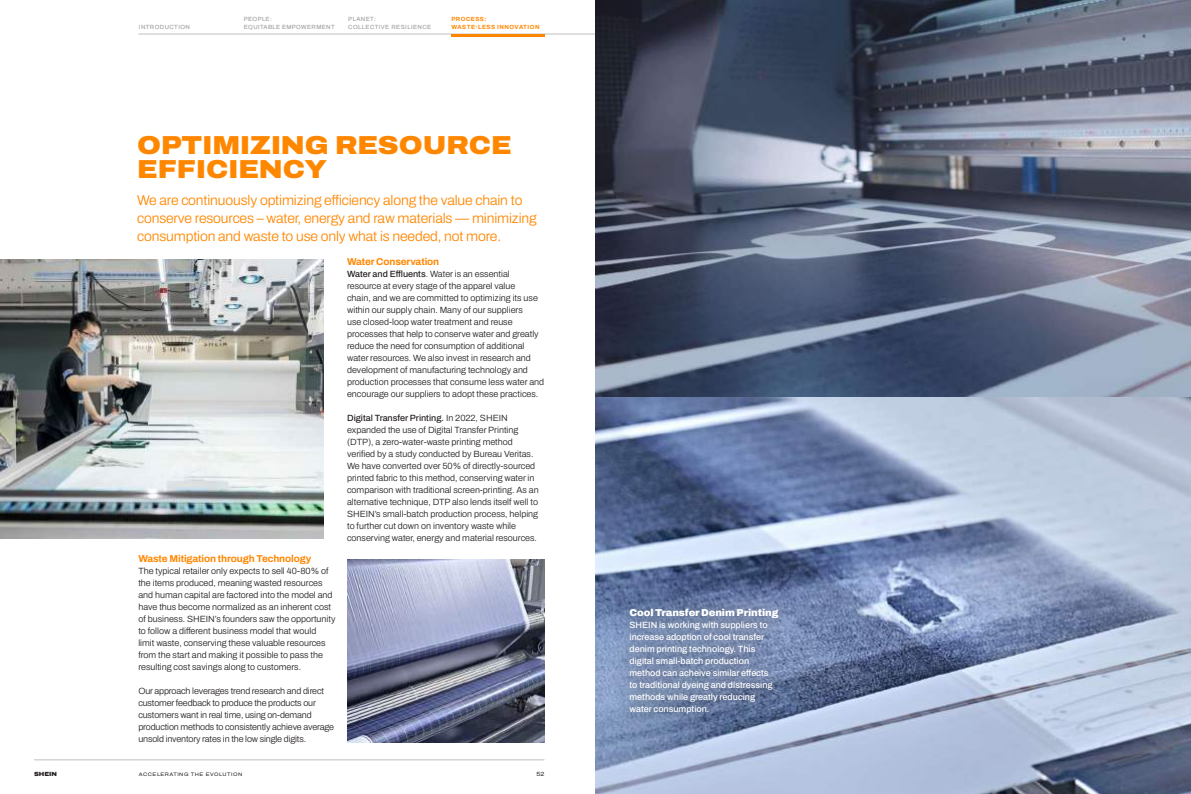
<style>
.page{position:relative;width:1191px;height:794px;background:#fff}
.page>*{position:absolute;margin:0;border:0;box-sizing:border-box;transform-origin:0 0}
.t1{font:900 26px/24px "Archivo Semi Expanded";color:#ff8700}
.t2{font:300 14px/18px "Archivo";letter-spacing:-.01em;color:#ff8700}
.t3{font:700 10px "Archivo";letter-spacing:-.01em;color:#ff8700}
.t4{font:900 10px "Archivo";letter-spacing:-.01em;color:#fff}
.t5{font:300 9px/12px "Archivo";color:#241f1f}
.t6{font:500 9px/12px "Archivo";color:#fff}
.t7{font:6px/8px "Archivo";letter-spacing:.075em;color:#969698}
.t8{font:700 6px/8px "Archivo";letter-spacing:.075em;color:#ff8700}
.t9{font:900 6px "Archivo Semi Expanded";color:#241f1f}
.t10{font:6px "Archivo Semi Expanded";color:#241f1f}
.t11{font:5px "Archivo Semi Expanded";letter-spacing:.1em;color:#241f1f}
.s1{font-weight:500}
</style>
<div class="page">
<img style="left:0;top:259px;width:324px;height:279px">
<img style="left:347px;top:559px;width:197px;height:184px">
<hr style="left:34px;top:759px;width:510px;height:1px;background:#c0bfc1">
<hr style="left:138px;top:34px;width:1002px;height:1px;background:#c0bfc1">
<hr style="left:451px;top:34px;width:93px;height:3px;background:#ff8700">
<img style="left:595px;top:0;width:596px;height:397px">
<svg style="left:595px;top:397px;width:596px;height:397px;background:#94a3c2"></svg>
<div style="left:612px;top:591px;width:184px;height:140px;background:#241f1f;opacity:.75"></div>
<p class="t7" style="left:139px;top:23px;width:53px">INTRODUCTION</p>
<p class="t7" style="left:244px;top:15px;width:92px">PEOPLE:<br>EQUITABLE EMPOWERMENT</p>
<p class="t7" style="left:348px;top:15px;width:85px">PLANET:<br>COLLECTIVE RESILIENCE</p>
<p class="t8" style="left:451px;top:15px;width:90px">PROCESS:<br>WASTE-LESS INNOVATION</p>
<h1 class="t1" style="left:137px;top:133px;width:376px">OPTIMIZING RESOURCE<br>EFFICIENCY</h1>
<h2 class="t2" style="left:137px;top:191px;width:401px">We are continuously optimizing efficiency along the value chain to conserve resources – water, energy and raw materials — minimizing consumption and waste to use only what is needed, not more.</h2>
<p class="t3" style="left:138px;top:551px;width:174px">Waste Mitigation through Technology</p>
<p class="t5" style="left:138px;top:565px;width:199px">The typical retailer only expects to sell 40-80% of the items produced, meaning wasted resources and human capital are factored into the model and have thus become normalized as an inherent cost of business. SHEIN’s founders saw the opportunity to follow a different business model that would<br>limit waste, conserving these valuable resources from the start and making it possible to pass the resulting cost savings along to customers.</p>
<p class="t5" style="left:138px;top:685px;width:197px">Our approach leverages trend research and direct customer feedback to produce the products our customers want in real time, using on-demand production methods to consistently achieve average unsold inventory rates in the low single digits.</p>
<p class="t3" style="left:347px;top:254px;width:94px">Water Conservation</p>
<p class="t5" style="left:347px;top:268px;width:199px"><span class="s1">Water and Effluents</span>. Water is an essential resource at every stage of the apparel value<br>chain, and we are committed to optimizing its use within our supply chain. Many of our suppliers<br>use closed-loop water treatment and reuse processes that help to conserve water and greatly reduce the need for consumption of additional water resources. We also invest in research and development of manufacturing technology and production processes that consume less water and encourage our suppliers to adopt these practices.</p>
<p class="t5" style="left:347px;top:412px;width:193px"><span class="s1">Digital Transfer Printing.</span> In 2022, SHEIN expanded the use of Digital Transfer Printing (DTP), a zero-water-waste printing method verified by a study conducted by Bureau Veritas.<br>We have converted over 50% of directly-sourced printed fabric to this method, conserving water in comparison with traditional screen-printing. As an alternative technique, DTP also lends itself well to SHEIN’s small-batch production process, helping to further cut down on inventory waste while conserving water, energy and material resources.</p>
<p class="t9" style="left:34px;top:769px;width:24px">SHEIN</p>
<p class="t11" style="left:139px;top:770px;width:105px">ACCELERATING THE EVOLUTION</p>
<p class="t10" style="left:536px;top:769px;width:9px">52</p>
<p class="t4" style="left:629px;top:605px;width:150px">Cool Transfer Denim Printing</p>
<p class="t6" style="left:629px;top:619px;width:145px">SHEIN is working with suppliers to increase adoption of cool transfer denim printing technology. This digital small-batch production method can acheive similar effects to traditional dyeing and distressing methods while greatly reducing water consumption.</p>
</div>
